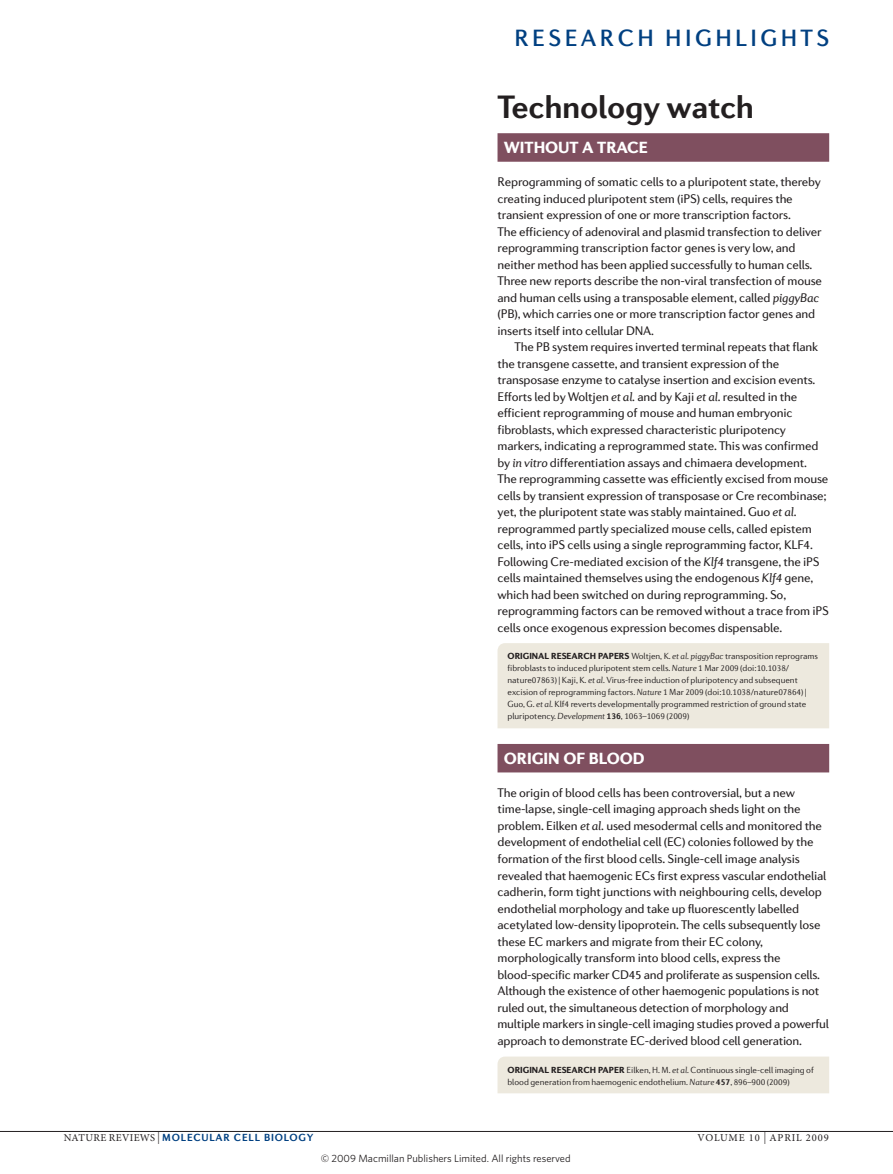
<style>
.page{position:relative;width:893px;height:1174px;background:#fff}
.page>*{position:absolute;margin:0;border:0;box-sizing:border-box;transform-origin:0 0}
.t1{font:700 33px "Diverda Sans Com";letter-spacing:-.01em;color:#231f20}
.t2{font:500 24px "Diverda Sans Com";letter-spacing:.14em;color:#014081}
.t3{font:900 16.5px "Diverda Sans Com";letter-spacing:-.005em;color:#fff}
.t4{font:12.75px/16.5px "Diverda Sans Com";letter-spacing:-.015em;color:#231f20}
.t5{font:10.5px "Whitney";color:#231f20}
.t6{font:700 10.5px "Diverda Sans Com";letter-spacing:.075em;color:#014081}
.t7{font:10.5px "Minion Pro";letter-spacing:.085em;color:#231f20}
.t8{font:300 9px/12px "Diverda Sans Com";letter-spacing:-.005em;color:#231f20}
.s1{font-style:italic}
.s2{font-weight:900}
.s3{font-weight:700}
.s4{font-family:"Minion Pro";font-weight:400;color:#231f20}
.s5{font-family:"Minion Pro";font-weight:400;font-size:12px;color:#231f20}
.s6{font-size:12px}
</style>
<div class="page">
<hr style="left:0;top:1131px;width:893px;height:1px;background:#231f20">
<div style="left:497px;top:133px;width:332px;height:29px;background:#7f4f5f"></div>
<div style="left:497px;top:744px;width:332px;height:28px;background:#7f4f5f"></div>
<div style="left:497px;top:643px;width:332px;height:85px;background:#ede9de"></div>
<div style="left:497px;top:1056px;width:332px;height:37px;background:#ede9de"></div>
<h2 class="t2" style="left:514px;top:24px;width:316px">RESEARCH HIGHLIGHTS</h2>
<h1 class="t1" style="left:497px;top:87px;width:258px">TECHNOLOGY WATCH</h1>
<p class="t3" style="left:504px;top:138px;width:146px">WITHOUT A TRACE</p>
<p class="t4" style="left:497px;top:174px;width:326px">Reprogramming of somatic cells to a pluripotent state, thereby creating induced pluripotent stem (iPS) cells, requires the transient expression of one or more transcription factors.<br>The efficiency of adenoviral and plasmid transfection to deliver reprogramming transcription factor genes is very low, and neither method has been applied successfully to human cells.<br>Three new reports describe the non-viral transfection of mouse and human cells using a transposable element, called <span class="s1">piggyBac </span>(PB), which carries one or more transcription factor genes and inserts itself into cellular DNA.</p>
<p class="t4" style="left:497px;top:339px;width:333px;text-indent:17px">The PB system requires inverted terminal repeats that flank the transgene cassette, and transient expression of the transposase enzyme to catalyse insertion and excision events.<br>Efforts led by Woltjen <span class="s1">et al.</span> and by Kaji <span class="s1">et al.</span> resulted in the efficient reprogramming of mouse and human embryonic fibroblasts, which expressed characteristic pluripotency markers, indicating a reprogrammed state. This was confirmed by <span class="s1">in vitro</span> differentiation assays and chimaera development.<br>The reprogramming cassette was efficiently excised from mouse cells by transient expression of transposase or Cre recombinase; yet, the pluripotent state was stably maintained. Guo <span class="s1">et al. </span>reprogrammed partly specialized mouse cells, called epistem cells, into iPS cells using a single reprogramming factor, KLF4.<br>Following Cre-mediated excision of the <span class="s1">Klf4</span> transgene, the iPS cells maintained themselves using the endogenous <span class="s1">Klf4</span> gene, which had been switched on during reprogramming. So, reprogramming factors can be removed without a trace from iPS cells once exogenous expression becomes dispensable.</p>
<p class="t8" style="left:507px;top:649px;width:312px"><span class="s2">ORIGINAL RESEARCH PAPERS</span> Woltjen, K. <span class="s1">et al. piggyBac</span> transposition reprograms fibroblasts to induced pluripotent stem cells. <span class="s1">Nature</span> 1 Mar 2009 (doi:10.1038/ nature07863) | Kaji, K. <span class="s1">et al.</span> Virus-free induction of pluripotency and subsequent excision of reprogramming factors. <span class="s1">Nature</span> 1 Mar 2009 (doi:10.1038/nature07864) | Guo, G. <span class="s1">et al.</span> Klf4 reverts developmentally programmed restriction of ground state pluripotency. <span class="s1">Development</span> <span class="s3">136</span>, 1063–1069 (2009)</p>
<p class="t3" style="left:504px;top:748px;width:142px">ORIGIN OF BLOOD</p>
<p class="t4" style="left:497px;top:784px;width:333px">The origin of blood cells has been controversial, but a new time-lapse, single-cell imaging approach sheds light on the problem. Eilken <span class="s1">et al.</span> used mesodermal cells and monitored the development of endothelial cell (EC) colonies followed by the formation of the first blood cells. Single-cell image analysis revealed that haemogenic ECs first express vascular endothelial cadherin, form tight junctions with neighbouring cells, develop endothelial morphology and take up fluorescently labelled acetylated low-density lipoprotein. The cells subsequently lose these EC markers and migrate from their EC colony, morphologically transform into blood cells, express the blood-specific marker CD45 and proliferate as suspension cells.<br>Although the existence of other haemogenic populations is not ruled out, the simultaneous detection of morphology and multiple markers in single-cell imaging studies proved a powerful approach to demonstrate EC-derived blood cell generation.</p>
<p class="t8" style="left:507px;top:1063px;width:308px"><span class="s2">ORIGINAL RESEARCH PAPER</span> Eilken, H. M. <span class="s1">et al.</span> Continuous single-cell imaging of blood generation from haemogenic endothelium. <span class="s1">Nature</span> <span class="s3">457</span>, 896–900 (2009)</p>
<p class="t6" style="left:64px;top:1130px;width:251px"><span class="s4">NATURE REVIEWS</span> <span class="s5">|</span> MOLECULAR CELL BIOLOGY</p>
<p class="t7" style="left:697px;top:1130px;width:133px">VOLUME 10 <span class="s6">|</span> APRIL 2009</p>
<p class="t5" style="left:321px;top:1152px;width:251px">© 2009 Macmillan Publishers Limited. All rights reserved</p>
</div>
